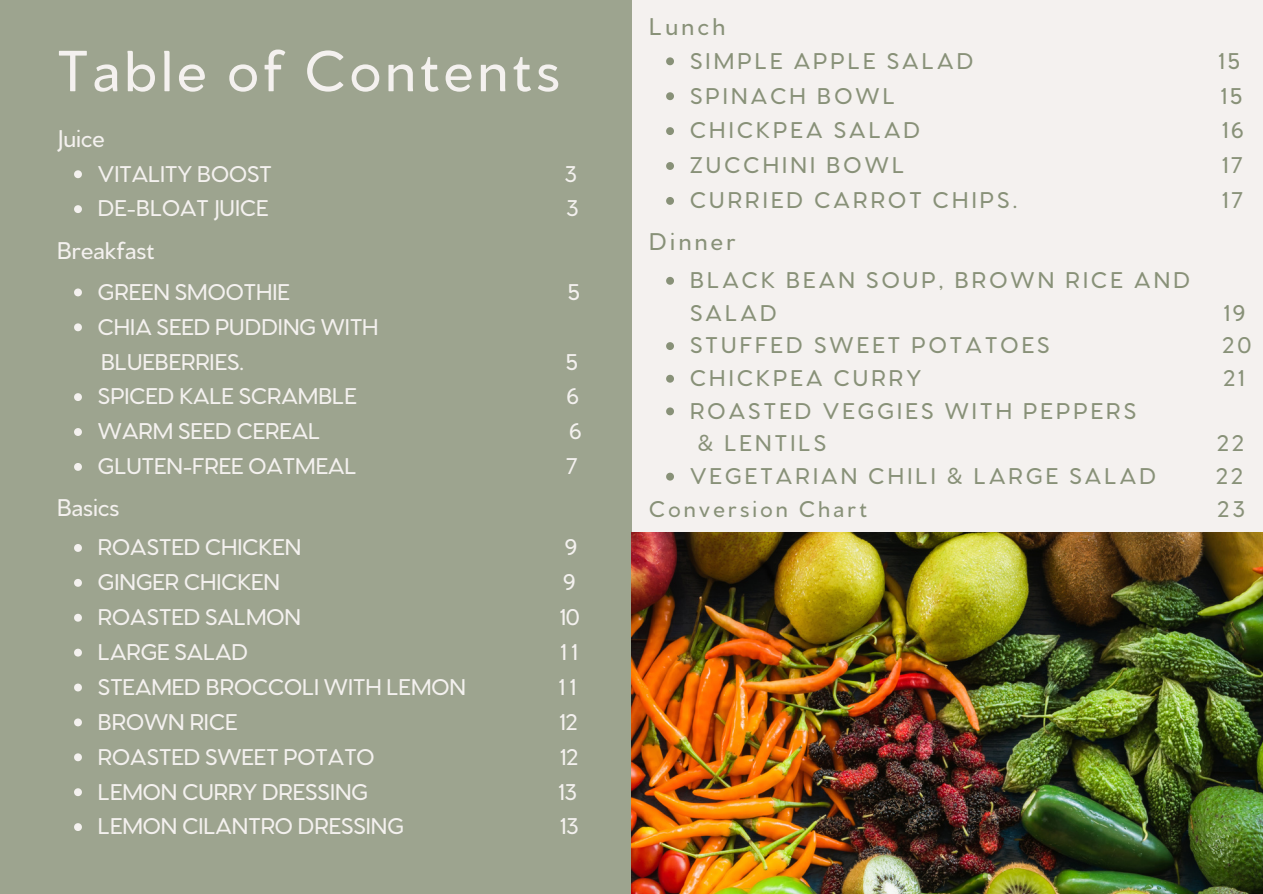
<style>
.page{position:relative;width:1263px;height:894px;background:#fff}
.page>*{position:absolute;margin:0;border:0;box-sizing:border-box;transform-origin:0 0}
.t1{font:500 61.2px "Venti CF";letter-spacing:.07em;color:#f4f1ef}
.t2{font:500 25.5px "Venti CF";color:#f4f1ef}
.t3{font:500 25.5px "Venti CF";letter-spacing:.135em;color:#889178}
.t4{font:500 24px "Venti CF";color:#f4f1ef}
.t5{font:500 24px/32.5px "Venti CF";letter-spacing:.135em;color:#889178}
</style>
<div class="page">
<div style="left:0;top:0;width:1263px;height:893px;background:#f4f1ef"></div>
<div style="left:0;top:0;width:632px;height:893px;background:#9da48f"></div>
<img style="left:631px;top:532px;width:631px;height:361px">
<svg style="left:74px;top:170px;width:8px;height:8px"></svg>
<svg style="left:74px;top:205px;width:8px;height:8px"></svg>
<svg style="left:74px;top:288px;width:8px;height:8px"></svg>
<svg style="left:74px;top:323px;width:8px;height:8px"></svg>
<svg style="left:74px;top:393px;width:8px;height:8px"></svg>
<svg style="left:74px;top:428px;width:8px;height:8px"></svg>
<svg style="left:74px;top:463px;width:8px;height:7px"></svg>
<svg style="left:74px;top:544px;width:8px;height:7px"></svg>
<svg style="left:74px;top:579px;width:8px;height:7px"></svg>
<svg style="left:74px;top:613px;width:8px;height:8px"></svg>
<svg style="left:74px;top:648px;width:8px;height:8px"></svg>
<svg style="left:74px;top:683px;width:8px;height:8px"></svg>
<svg style="left:74px;top:718px;width:8px;height:8px"></svg>
<svg style="left:74px;top:753px;width:8px;height:8px"></svg>
<svg style="left:74px;top:788px;width:8px;height:7px"></svg>
<svg style="left:74px;top:823px;width:8px;height:7px"></svg>
<svg style="left:666px;top:57px;width:8px;height:8px"></svg>
<svg style="left:666px;top:92px;width:8px;height:8px"></svg>
<svg style="left:666px;top:127px;width:8px;height:8px"></svg>
<svg style="left:666px;top:162px;width:8px;height:8px"></svg>
<svg style="left:666px;top:197px;width:8px;height:8px"></svg>
<svg style="left:666px;top:277px;width:8px;height:8px"></svg>
<svg style="left:666px;top:342px;width:8px;height:8px"></svg>
<svg style="left:666px;top:374px;width:8px;height:8px"></svg>
<svg style="left:666px;top:407px;width:8px;height:8px"></svg>
<svg style="left:666px;top:472px;width:8px;height:8px"></svg>
<h1 class="t1" style="left:57px;top:28px;width:504px">Table of Contents</h1>
<p class="t2" style="left:57px;top:120px;width:49px">Juice</p>
<p class="t4" style="left:98px;top:157px;width:175px">VITALITY BOOST</p>
<p class="t4" style="left:564px;top:157px;width:14px">3</p>
<p class="t4" style="left:98px;top:192px;width:172px">DE-BLOAT JUICE</p>
<p class="t4" style="left:566px;top:192px;width:14px">3</p>
<p class="t2" style="left:57px;top:233px;width:99px">Breakfast</p>
<p class="t4" style="left:98px;top:275px;width:193px">GREEN SMOOTHIE</p>
<p class="t4" style="left:568px;top:275px;width:14px">5</p>
<p class="t4" style="left:98px;top:310px;width:282px">CHIA SEED PUDDING WITH</p>
<p class="t4" style="left:101px;top:345px;width:144px">BLUEBERRIES.</p>
<p class="t4" style="left:566px;top:345px;width:14px">5</p>
<p class="t4" style="left:98px;top:379px;width:260px">SPICED KALE SCRAMBLE</p>
<p class="t4" style="left:566px;top:379px;width:14px">6</p>
<p class="t4" style="left:98px;top:414px;width:224px">WARM SEED CEREAL</p>
<p class="t4" style="left:569px;top:414px;width:14px">6</p>
<p class="t4" style="left:98px;top:449px;width:260px">GLUTEN-FREE OATMEAL</p>
<p class="t4" style="left:566px;top:449px;width:13px">7</p>
<p class="t2" style="left:57px;top:489px;width:64px">Basics</p>
<p class="t4" style="left:98px;top:530px;width:205px">ROASTED CHICKEN</p>
<p class="t4" style="left:565px;top:530px;width:14px">9</p>
<p class="t4" style="left:98px;top:565px;width:184px">GINGER CHICKEN</p>
<p class="t4" style="left:563px;top:565px;width:14px">9</p>
<p class="t4" style="left:98px;top:600px;width:205px">ROASTED SALMON</p>
<p class="t4" style="left:560px;top:600px;width:21px">10</p>
<p class="t4" style="left:98px;top:635px;width:152px">LARGE SALAD</p>
<p class="t4" style="left:560px;top:635px;width:18px">11</p>
<p class="t4" style="left:98px;top:670px;width:370px">STEAMED BROCCOLI WITH LEMON</p>
<p class="t4" style="left:559px;top:670px;width:18px">11</p>
<p class="t4" style="left:98px;top:704px;width:141px">BROWN RICE</p>
<p class="t4" style="left:559px;top:704px;width:19px">12</p>
<p class="t4" style="left:98px;top:739px;width:278px">ROASTED SWEET POTATO</p>
<p class="t4" style="left:560px;top:739px;width:19px">12</p>
<p class="t4" style="left:98px;top:774px;width:272px">LEMON CURRY DRESSING</p>
<p class="t4" style="left:558px;top:774px;width:20px">13</p>
<p class="t4" style="left:98px;top:809px;width:307px">LEMON CILANTRO DRESSING</p>
<p class="t4" style="left:560px;top:809px;width:20px">13</p>
<p class="t3" style="left:649px;top:9px;width:77px">Lunch</p>
<p class="t5" style="left:690px;top:42px;width:285px">SIMPLE APPLE SALAD</p>
<p class="t5" style="left:1219px;top:42px;width:23px">15</p>
<p class="t5" style="left:690px;top:77px;width:206px">SPINACH BOWL</p>
<p class="t5" style="left:1221px;top:77px;width:23px">15</p>
<p class="t5" style="left:690px;top:112px;width:232px">CHICKPEA SALAD</p>
<p class="t5" style="left:1222px;top:112px;width:23px">16</p>
<p class="t5" style="left:690px;top:147px;width:216px">ZUCCHINI BOWL</p>
<p class="t5" style="left:1222px;top:147px;width:22px">17</p>
<p class="t5" style="left:690px;top:181px;width:329px">CURRIED CARROT CHIPS.</p>
<p class="t5" style="left:1222px;top:181px;width:22px">17</p>
<p class="t3" style="left:649px;top:223px;width:88px">Dinner</p>
<p class="t5" style="left:690px;top:261px;width:501px">BLACK BEAN SOUP, BROWN RICE AND<br>SALAD</p>
<p class="t5" style="left:1224px;top:294px;width:23px">19</p>
<p class="t5" style="left:690px;top:327px;width:361px">STUFFED SWEET POTATOES</p>
<p class="t5" style="left:1222px;top:327px;width:31px">20</p>
<p class="t5" style="left:690px;top:359px;width:233px">CHICKPEA CURRY</p>
<p class="t5" style="left:1223px;top:359px;width:23px">21</p>
<p class="t5" style="left:690px;top:392px;width:448px">ROASTED VEGGIES WITH PEPPERS</p>
<p class="t5" style="left:698px;top:424px;width:130px">&amp; LENTILS</p>
<p class="t5" style="left:1217px;top:424px;width:29px">22</p>
<p class="t5" style="left:690px;top:457px;width:467px">VEGETARIAN CHILI &amp; LARGE SALAD</p>
<p class="t5" style="left:1216px;top:457px;width:29px">22</p>
<p class="t5" style="left:649px;top:490px;width:219px">Conversion Chart</p>
<p class="t5" style="left:1217px;top:490px;width:29px">23</p>
</div>
